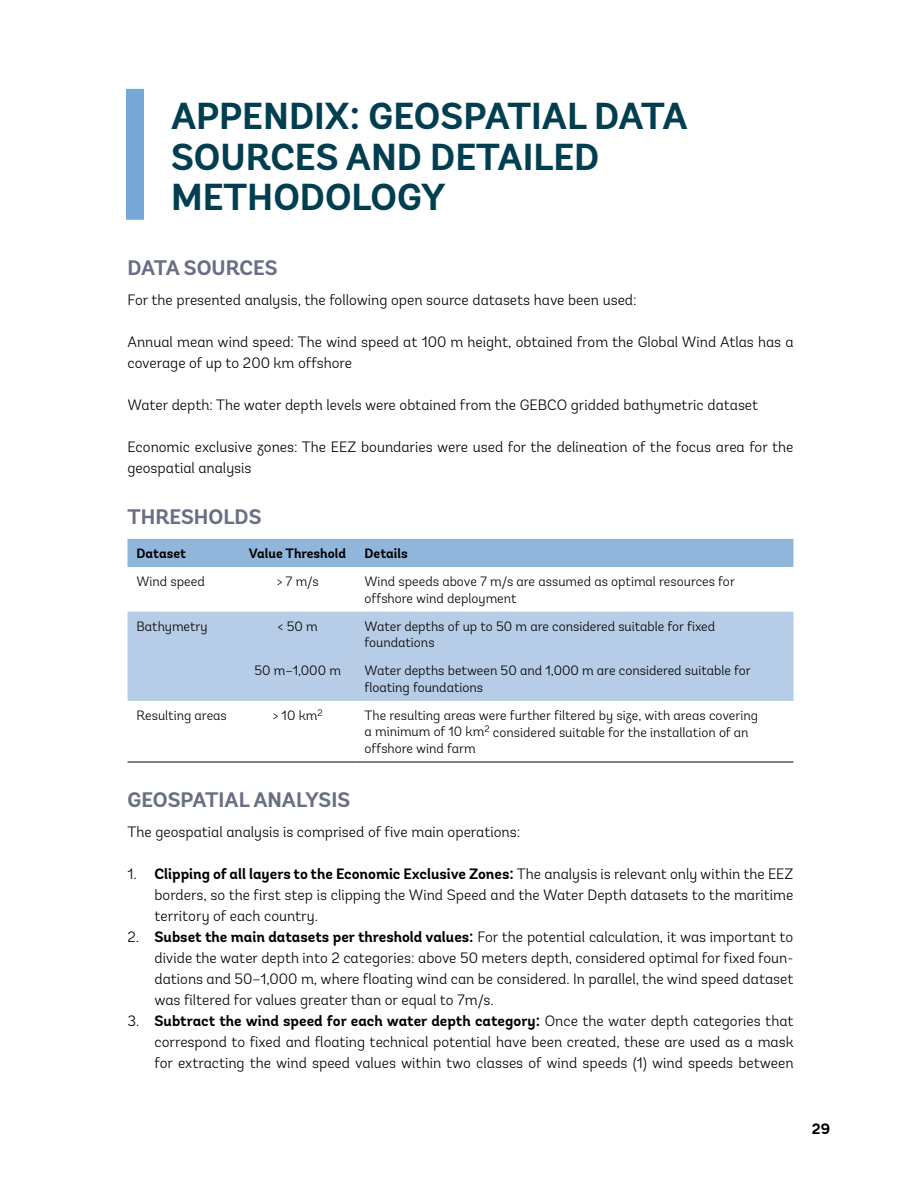
<style>
.page{position:relative;width:918px;height:1188px;background:#fff}
.page>*{position:absolute;margin:0;border:0;box-sizing:border-box;transform-origin:0 0}
.t1{font:700 37.5px/40.5px "Andes";color:#003e50}
.t2{font:700 21px "Andes";color:#696f82}
.t3{font:300 15px/21px "Andes";color:#000;text-align:justify}
.t4{font:700 15px "Andes";color:#000}
.t5{font:300 13.5px/16.5px "Andes";color:#000}
.t6{font:700 13.5px "Andes";color:#000}
.s1{font-weight:700}
</style>
<div class="page">
<div style="left:126px;top:89px;width:18px;height:131px;background:#77a8d5"></div>
<div style="left:128px;top:539px;width:666px;height:28px;background:#90b6dc"></div>
<div style="left:128px;top:612px;width:666px;height:89px;background:#b7cde7"></div>
<hr style="left:128px;top:762px;width:112px;height:1px;background:#000">
<hr style="left:240px;top:762px;width:116px;height:1px;background:#000">
<hr style="left:356px;top:762px;width:438px;height:1px;background:#000">
<h1 class="t1" style="left:171px;top:97px;width:518px">APPENDIX: GEOSPATIAL DATA<br>SOURCES AND DETAILED<br>METHODOLOGY</h1>
<h2 class="t2" style="left:128px;top:255px;width:152px">DATA SOURCES</h2>
<p class="t3" style="left:128px;top:289px;width:511px">For the presented analysis, the following open source datasets have been used:</p>
<p class="t3" style="left:128px;top:331px;width:668px">Annual mean wind speed: The wind speed at 100 m height, obtained from the Global Wind Atlas has a coverage of up to 200 km offshore</p>
<p class="t3" style="left:128px;top:394px;width:632px">Water depth: The water depth levels were obtained from the GEBCO gridded bathymetric dataset</p>
<p class="t3" style="left:128px;top:436px;width:667px">Economic exclusive zones: The EEZ boundaries were used for the delineation of the focus area for the geospatial analysis</p>
<h2 class="t2" style="left:128px;top:504px;width:136px">THRESHOLDS</h2>
<p class="t6" style="left:136px;top:545px;width:51px">Dataset</p>
<p class="t6" style="left:249px;top:545px;width:99px">Value Threshold</p>
<p class="t6" style="left:365px;top:545px;width:45px">Details</p>
<p class="t5" style="left:136px;top:573px;width:70px">Wind speed</p>
<p class="t5" style="left:277px;top:573px;width:44px">&gt; 7 m/s</p>
<p class="t5" style="left:365px;top:573px;width:372px">Wind speeds above 7 m/s are assumed as optimal resources for offshore wind deployment</p>
<p class="t5" style="left:136px;top:618px;width:73px">Bathymetry</p>
<p class="t5" style="left:278px;top:618px;width:41px">&lt; 50 m</p>
<p class="t5" style="left:365px;top:618px;width:352px">Water depths of up to 50 m are considered suitable for fixed foundations</p>
<p class="t5" style="left:255px;top:662px;width:88px">50 m–1,000 m</p>
<p class="t5" style="left:365px;top:662px;width:388px">Water depths between 50 and 1,000 m are considered suitable for floating foundations</p>
<p class="t5" style="left:136px;top:707px;width:92px">Resulting areas</p>
<p class="t5" style="left:273px;top:707px;width:51px">&gt; 10 km<sup>2</sup></p>
<p class="t5" style="left:364px;top:707px;width:395px">The resulting areas were further filtered by size, with areas covering a minimum of 10 km<sup>2</sup> considered suitable for the installation of an offshore wind farm</p>
<h2 class="t2" style="left:128px;top:787px;width:224px">GEOSPATIAL ANALYSIS</h2>
<p class="t3" style="left:128px;top:822px;width:394px">The geospatial analysis is comprised of five main operations:</p>
<p class="t3" style="left:154px;top:864px;width:640px;text-indent:-27px">1. <span class="s1">Clipping of all layers to the Economic Exclusive Zones:</span> The analysis is relevant only within the EEZ borders, so the first step is clipping the Wind Speed and the Water Depth datasets to the maritime territory of each country.</p>
<p class="t3" style="left:154px;top:927px;width:641px;text-indent:-27px">2. <span class="s1">Subset the main datasets per threshold values:</span> For the potential calculation, it was important to divide the water depth into 2 categories: above 50 meters depth, considered optimal for fixed foun&shy;dations and 50–1,000 m, where floating wind can be considered. In parallel, the wind speed dataset was filtered for values greater than or equal to 7m/s.</p>
<p class="t3" style="left:154px;top:1011px;width:641px;text-indent:-27px">3. <span class="s1">Subtract the wind speed for each water depth category:</span> Once the water depth categories that correspond to fixed and floating technical potential have been created, these are used as a mask for extracting the wind speed values within two classes of wind speeds (1) wind speeds between</p>
<p class="t4" style="left:812px;top:1119px;width:20px">29</p>
</div>
